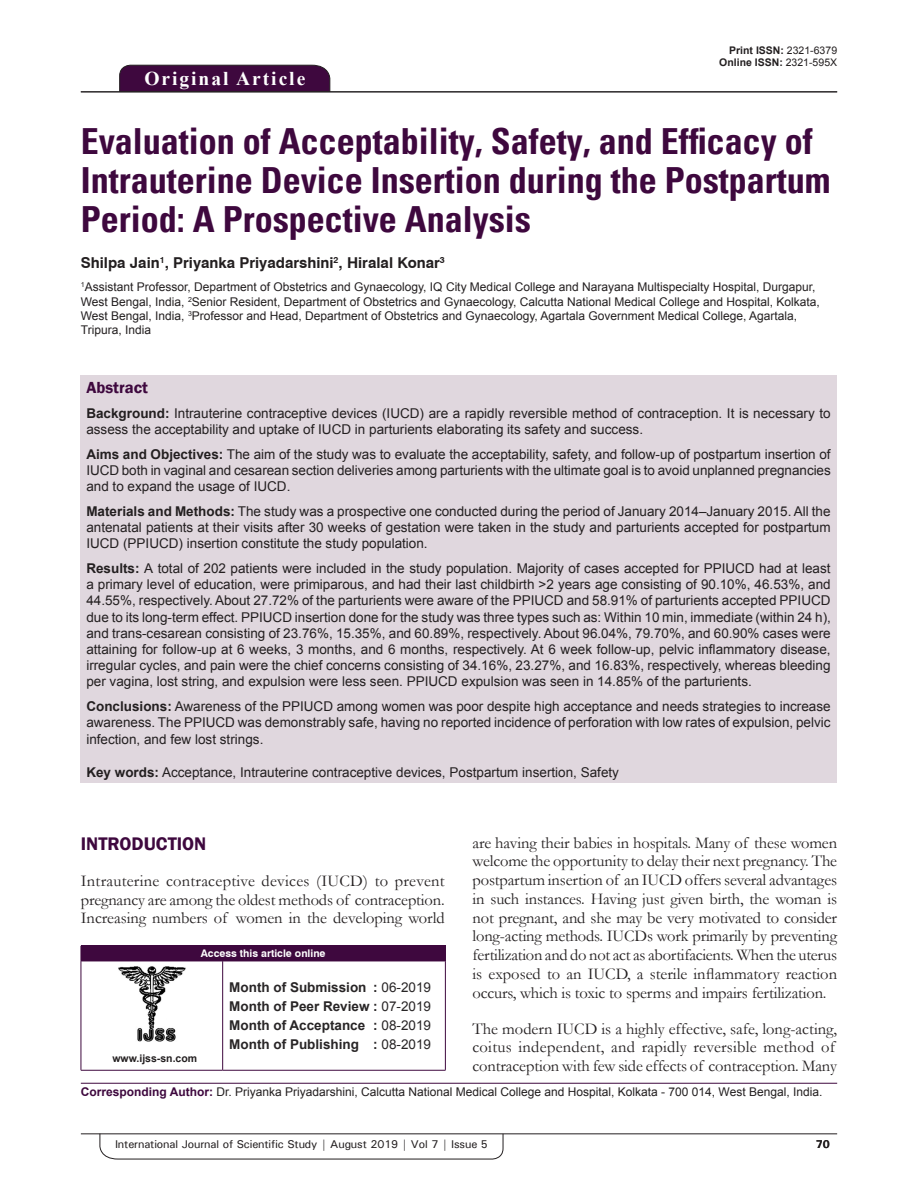
<style>
.page{position:relative;width:918px;height:1188px;background:#fff}
.page>*{position:absolute;margin:0;border:0;box-sizing:border-box;transform-origin:0 0}
.AT{font:700 condensed 36px/39px "Univers";color:#3e083e}
.AH{font:700 19.5px "Times New Roman";letter-spacing:.1em;color:#fff}
.t1{font:600 18.75px "Franklin Gothic";color:#3e083e}
.TX{font:16.5px/18.8px "Garamond";letter-spacing:-.005em;color:#231f20;text-align:justify}
.ABSH{font:600 16.5px "Franklin Gothic";color:#3e083e}
.AU{font:700 15px "Swiss 721 BT";color:#231f20}
.ABS{font:13.5px/16.2px "Arial";color:#231f20;text-align:justify}
.HIS{font:700 13.5px "Arial";color:#282526}
.KWD{font:13.5px "Arial";color:#231f20}
.AFF{font:12px/14.4px "Arial";color:#231f20}
.ADD{font:12px "Arial";color:#231f20}
.RF{font:500 11.25px "Univers";letter-spacing:-.01em;color:#231f20}
.t2{font:700 11.25px "Univers";color:#231f20}
.DOI{font:700 10.5px "Arial";color:#231f20}
.AAO{font:700 10.5px "Swiss 721 BT";color:#fff}
.Web{font:700 10.5px "Arial";color:#231f20}
.s1{font-weight:400}
.s2{font-weight:700}
.s3{font-weight:700;color:#3e083e}
</style>
<div class="page">
<hr style="left:81px;top:1134px;width:756px;height:1px;background:#231f20">
<svg style="left:100px;top:1133px;width:403px;height:26px"></svg>
<div style="left:119px;top:65px;width:211px;height:26px;background:#3e083e"></div>
<hr style="left:81px;top:91px;width:756px;height:1px;background:#231f20">
<div style="left:80px;top:376px;width:757px;height:407px;background:#e0d7de"></div>
<div style="left:81px;top:946px;width:364px;height:15px;background:#3e083e"></div>
<svg style="left:445px;top:946px;width:1px;height:15px"></svg>
<hr style="left:81px;top:961px;width:142px;height:1px;background:#3e083e">
<hr style="left:81px;top:961px;width:1px;height:109px;background:#3e083e">
<hr style="left:223px;top:961px;width:223px;height:1px;background:#3e083e">
<hr style="left:222px;top:961px;width:1px;height:109px;background:#3e083e">
<hr style="left:445px;top:961px;width:1px;height:109px;background:#3e083e">
<hr style="left:223px;top:1070px;width:223px;height:1px;background:#3e083e">
<hr style="left:81px;top:1070px;width:142px;height:1px;background:#3e083e">
<img style="left:118px;top:966px;width:68px;height:76px">
<hr style="left:81px;top:1083px;width:756px;height:1px;background:#3e083e">
<p class="AH" style="left:144px;top:64px;width:162px">Original Article</p>
<p class="DOI" style="left:729px;top:42px;width:109px">Print ISSN: <span class="s1">2321-6379</span></p>
<p class="DOI" style="left:719px;top:55px;width:119px">Online ISSN: <span class="s1">2321-595X</span></p>
<p class="AT" style="left:81px;top:122px;width:751px">Evaluation of Acceptability, Safety, and Efficacy of<br>Intrauterine Device Insertion during the Postpartum<br>Period: A Prospective Analysis</p>
<p class="AU" style="left:81px;top:254px;width:366px">Shilpa Jain<sup>1</sup>, Priyanka Priyadarshini<sup>2</sup>, Hiralal Konar<sup>3</sup></p>
<p class="AFF" style="left:81px;top:280px;width:741px"><sup>1</sup>Assistant Professor, Department of Obstetrics and Gynaecology, IQ City Medical College and Narayana Multispecialty Hospital, Durgapur, West Bengal, India, <sup>2</sup>Senior Resident, Department of Obstetrics and Gynaecology, Calcutta National Medical College and Hospital, Kolkata, West Bengal, India, <sup>3</sup>Professor and Head, Department of Obstetrics and Gynaecology, Agartala Government Medical College, Agartala, Tripura, India</p>
<p class="ABSH" style="left:86px;top:378px;width:63px">Abstract</p>
<p class="ABS" style="left:86px;top:405px;width:746px"><span class="s2">Background:</span> Intrauterine contraceptive devices (IUCD) are a rapidly reversible method of contraception. It is necessary to assess the acceptability and uptake of IUCD in parturients elaborating its safety and success.</p>
<p class="ABS" style="left:86px;top:446px;width:746px"><span class="s2">Aims and Objectives:</span> The aim of the study was to evaluate the acceptability, safety, and follow-up of postpartum insertion of IUCD both in vaginal and cesarean section deliveries among parturients with the ultimate goal is to avoid unplanned pregnancies and to expand the usage of IUCD.</p>
<p class="ABS" style="left:86px;top:503px;width:746px"><span class="s2">Materials and Methods:</span> The study was a prospective one conducted during the period of January 2014–January 2015. All the antenatal patients at their visits after 30 weeks of gestation were taken in the study and parturients accepted for postpartum IUCD (PPIUCD) insertion constitute the study population.</p>
<p class="ABS" style="left:86px;top:560px;width:746px"><span class="s2">Results:</span> A total of 202 patients were included in the study population. Majority of cases accepted for PPIUCD had at least a primary level of education, were primiparous, and had their last childbirth &gt;2 years age consisting of 90.10%, 46.53%, and 44.55%, respectively. About 27.72% of the parturients were aware of the PPIUCD and 58.91% of parturients accepted PPIUCD due to its long-term effect. PPIUCD insertion done for the study was three types such as: Within 10 min, immediate (within 24 h), and trans-cesarean consisting of 23.76%, 15.35%, and 60.89%, respectively. About 96.04%, 79.70%, and 60.90% cases were attaining for follow-up at 6 weeks, 3 months, and 6 months, respectively. At 6 week follow-up, pelvic inflammatory disease, irregular cycles, and pain were the chief concerns consisting of 34.16%, 23.27%, and 16.83%, respectively, whereas bleeding per vagina, lost string, and expulsion were less seen. PPIUCD expulsion was seen in 14.85% of the parturients.</p>
<p class="ABS" style="left:86px;top:698px;width:746px"><span class="s2">Conclusions:</span> Awareness of the PPIUCD among women was poor despite high acceptance and needs strategies to increase awareness. The PPIUCD was demonstrably safe, having no reported incidence of perforation with low rates of expulsion, pelvic infection, and few lost strings.</p>
<p class="KWD" style="left:86px;top:763px;width:534px"><span class="s2">Key words:</span> Acceptance, Intrauterine contraceptive devices, Postpartum insertion, Safety</p>
<p class="TX" style="left:472px;top:833px;width:366px">are having their babies in hospitals. Many of these women welcome the opportunity to delay their next pregnancy. The postpartum insertion of an IUCD offers several advantages in such instances. Having just given birth, the woman is not pregnant, and she may be very motivated to consider long-acting methods. IUCDs work primarily by preventing fertilization and do not act as abortifacients. When the uterus is exposed to an IUCD, a sterile inflammatory reaction occurs, which is toxic to sperms and impairs fertilization.</p>
<p class="TX" style="left:472px;top:1019px;width:366px;text-align:left">The modern IUCD is a highly effective, safe, long-acting, coitus independent, and rapidly reversible method of contraception with few side effects of contraception. Many</p>
<h1 class="t1" style="left:81px;top:832px;width:127px">INTRODUCTION</h1>
<p class="TX" style="left:81px;top:871px;width:365px">Intrauterine contraceptive devices (IUCD) to prevent pregnancy are among the oldest methods of contraception.<br>Increasing numbers of women in the developing world</p>
<p class="AAO" style="left:201px;top:947px;width:126px">Access this article online</p>
<p class="HIS" style="left:229px;top:978px;width:203px">Month of Submission : <span class="s1">06-2019</span></p>
<p class="HIS" style="left:229px;top:997px;width:203px">Month of Peer Review : <span class="s1">07-2019</span></p>
<p class="HIS" style="left:229px;top:1016px;width:203px">Month of Acceptance : <span class="s1">08-2019</span></p>
<p class="HIS" style="left:229px;top:1034px;width:203px">Month of Publishing : <span class="s1">08-2019</span></p>
<p class="ADD" style="left:81px;top:1084px;width:743px"><span class="s3">Corresponding Author:</span> Dr. Priyanka Priyadarshini, Calcutta National Medical College and Hospital, Kolkata - 700 014, West Bengal, India.</p>
<p class="Web" style="left:112px;top:1051px;width:86px">www.ijss-sn.com</p>
<p class="RF" style="left:115px;top:1137px;width:375px">International Journal of Scientific Study | August 2019 | Vol 7 | Issue 5</p>
<p class="t2" style="left:816px;top:1137px;width:16px">70</p>
</div>
